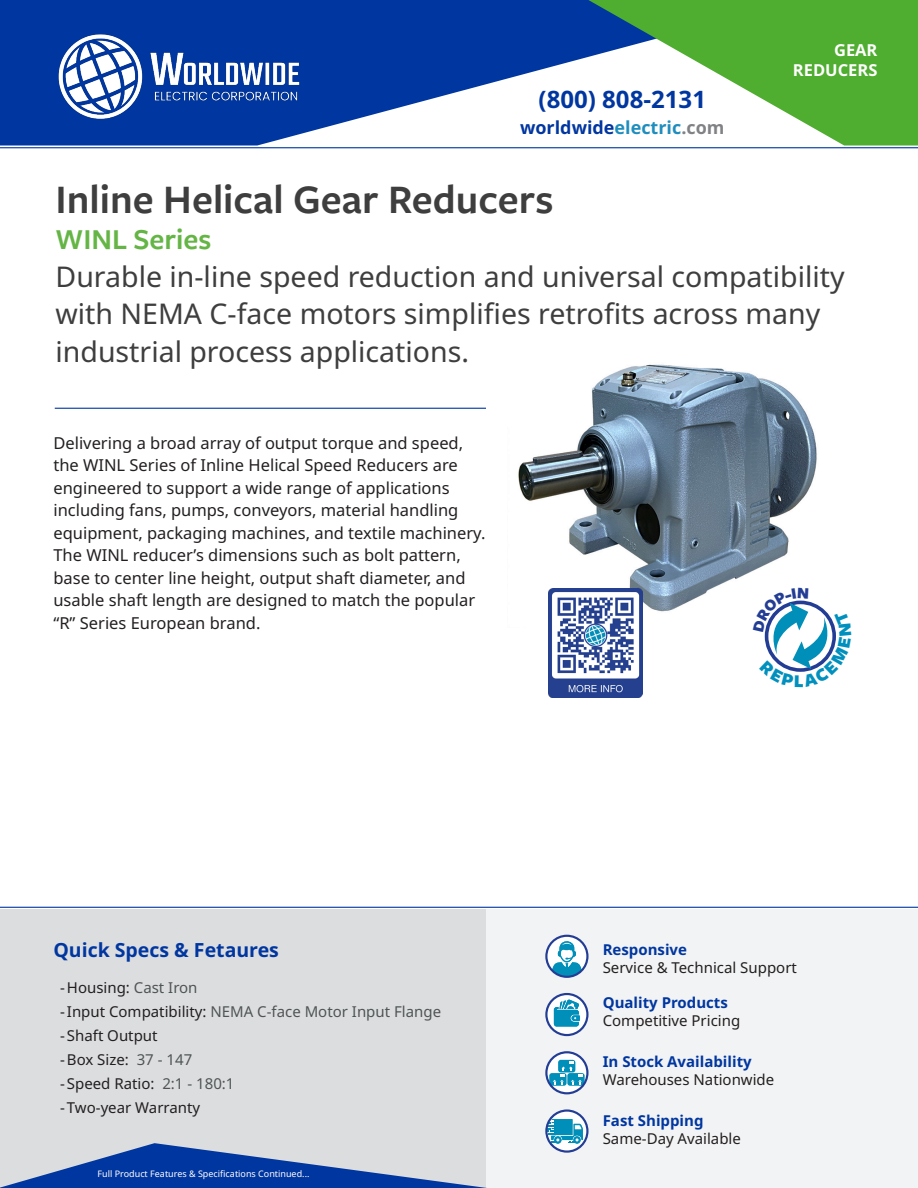
<style>
.page{position:relative;width:918px;height:1188px;background:#fff}
.page>*{position:absolute;margin:0;border:0;box-sizing:border-box;transform-origin:0 0}
.Header_-_Main_-_Prod{font:600 42px "Freight Sans Pro";color:#3e3e3f}
.Header_-_Main_-_Prod-2{font:600 30px "Freight Sans Pro";color:#65b546}
.Header_-_Sub_-_Produ{font:28.5px/37.5px "Noto Sans";color:#3e3e3f}
.t1{font:700 24px "Noto Sans";color:#0036a0}
.Spec-Headers{font:700 19.5px "Noto Sans";color:#0036a0}
.t2{font:700 18px "Noto Sans";color:#0036a0}
.Description_Body{font:16.5px/22.5px "Noto Sans";color:#231f20}
.t3{font:700 16.5px/19.8px "Noto Sans";color:#fff;text-align:right}
.t4{font:15px "Noto Sans";color:#231f20}
.t5{font:700 15px "Noto Sans";color:#0036a0}
.t6{font:15px "Noto Sans";color:#4f5554}
.t7{font:9px "Noto Sans";color:#fff}
.s1{color:#1f8ebe}
.s2{color:#808285}
.s3{color:#4f5554}
.s4{color:#231f20}
</style>
<div class="page">
<hr style="left:0;top:147px;width:918px;height:1px;background:#0036a0">
<svg style="left:0;top:0;width:565px;height:146px;fill:#0036a0"></svg>
<div style="left:486px;top:909px;width:432px;height:279px;background:#f2f3f4"></div>
<hr style="left:55px;top:408px;width:431px;height:1px;background:#0036a0">
<img style="left:55px;top:33px;width:249px;height:89px">
<svg style="left:545px;top:993px;width:44px;height:43px"></svg>
<svg style="left:545px;top:935px;width:44px;height:43px"></svg>
<svg style="left:545px;top:1109px;width:44px;height:44px"></svg>
<svg style="left:545px;top:1051px;width:44px;height:43px"></svg>
<div style="left:0;top:909px;width:486px;height:279px;background:#dcdddf"></div>
<svg style="left:0;top:1143px;width:487px;height:45px"></svg>
<hr style="left:0;top:907px;width:918px;height:1px;background:#0036a0">
<svg style="left:565px;top:0;width:353px;height:146px;fill:#4fad2f"></svg>
<img style="left:518px;top:364px;width:299px;height:263px">
<img style="left:548px;top:588px;width:94px;height:110px">
<svg style="left:753px;top:588px;width:83px;height:84px"></svg>
<h3 class="t1" style="left:539px;top:86px;width:169px">(800) 808-2131</h3>
<p class="t2" style="left:520px;top:117px;width:206px">worldwide<span class="s1">electric</span><span class="s2">.com</span></p>
<p class="t3" style="left:793px;top:40px;width:86px">GEAR<br>REDUCERS</p>
<p class="Header_-_Main_-_Prod" style="left:56px;top:171px;width:500px">Inline Helical Gear Reducers</p>
<p class="Header_-_Main_-_Prod-2" style="left:56px;top:219px;width:158px">WINL Series</p>
<p class="Header_-_Sub_-_Produ" style="left:56px;top:258px;width:791px">Durable in-line speed reduction and universal compatibility with NEMA C-face motors simplifies retrofits across many industrial process applications.</p>
<p class="Description_Body" style="left:53px;top:432px;width:434px">Delivering a broad array of output torque and speed, the WINL Series of Inline Helical Speed Reducers are engineered to support a wide range of applications including fans, pumps, conveyors, material handling equipment, packaging machines, and textile machinery.<br>The WINL reducer’s dimensions such as bolt pattern, base to center line height, output shaft diameter, and usable shaft length are designed to match the popular “R” Series European brand.</p>
<p class="Spec-Headers" style="left:53px;top:939px;width:227px">Quick Specs &amp; Fetaures</p>
<p class="t4" style="left:60px;top:979px;width:139px">-Housing: <span class="s3">Cast Iron</span></p>
<p class="t6" style="left:60px;top:1003px;width:382px"><span class="s4">-Input Compatibility:</span> NEMA C-face Motor Input Flange</p>
<p class="t4" style="left:60px;top:1027px;width:99px">-Shaft Output</p>
<p class="t4" style="left:60px;top:1051px;width:134px">-Box Size: <span class="s3">37 - 147</span></p>
<p class="t4" style="left:60px;top:1075px;width:176px">-Speed Ratio: <span class="s3">2:1 - 180:1</span></p>
<p class="t4" style="left:60px;top:1099px;width:142px">-Two-year Warranty</p>
<p class="t7" style="left:98px;top:1168px;width:213px">Full Product Features &amp; Specifications Continued...</p>
<p class="t5" style="left:603px;top:941px;width:86px">Responsive</p>
<p class="t4" style="left:603px;top:959px;width:196px">Service &amp; Technical Support</p>
<p class="t5" style="left:603px;top:994px;width:127px">Quality Products</p>
<p class="t4" style="left:603px;top:1012px;width:139px">Competitive Pricing</p>
<p class="t5" style="left:603px;top:1053px;width:150px">In Stock Availability</p>
<p class="t4" style="left:603px;top:1071px;width:173px">Warehouses Nationwide</p>
<p class="t5" style="left:603px;top:1112px;width:102px">Fast Shipping</p>
<p class="t4" style="left:603px;top:1130px;width:140px">Same-Day Available</p>
</div>
